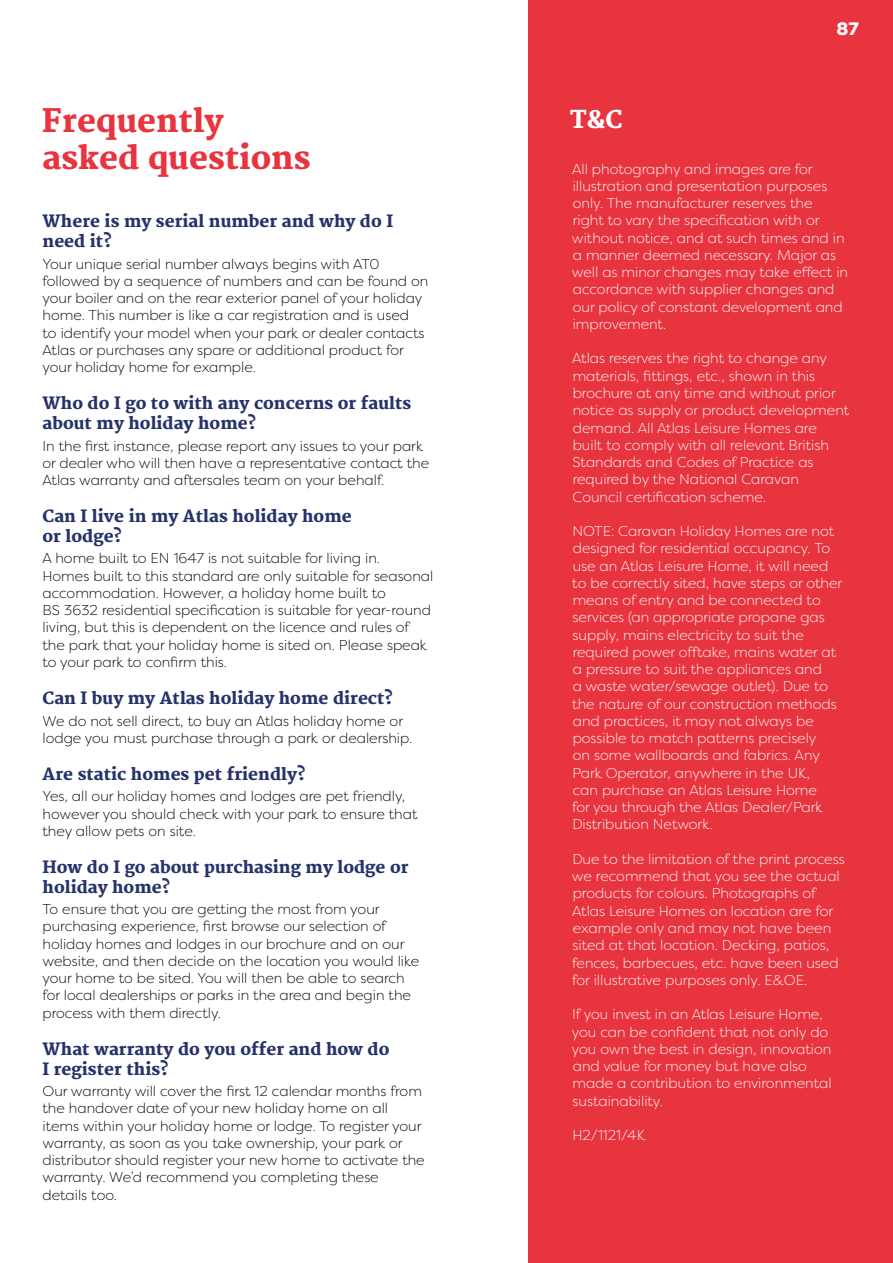
<style>
.page{position:relative;width:893px;height:1263px;background:#fff}
.page>*{position:absolute;margin:0;border:0;box-sizing:border-box;transform-origin:0 0}
.t1{font:800 31.5px "Merriweather";color:#e7343f}
.t2{font:800 24px "Merriweather";color:#fff}
.t3{font:800 18px "Filson Pro";color:#fff}
.t4{font:800 16.5px/19.8px "Merriweather";color:#26336a}
.t5{font:300 14.25px/17.2px "Filson Pro";color:#fff}
.t6{font:300 14.25px/17.2px "Filson Pro";color:#000}
</style>
<div class="page">
<div style="left:528px;top:0;width:365px;height:1263px;background:#e7343f"></div>
<p class="t3" style="left:837px;top:17px;width:24px">87</p>
<h1 class="t1" style="left:42px;top:102px;width:183px">Frequently</h1>
<h2 class="t2" style="left:570px;top:105px;width:54px">T&amp;C</h2>
<h1 class="t1" style="left:43px;top:140px;width:270px">asked questions</h1>
<p class="t4" style="left:43px;top:212px;width:352px">Where is my serial number and why do I need it?</p>
<p class="t6" style="left:43px;top:255px;width:387px">Your unique serial number always begins with AT0 followed by a sequence of numbers and can be found on your boiler and on the rear exterior panel of your holiday home. This number is like a car registration and is used<br>to identify your model when your park or dealer contacts Atlas or purchases any spare or additional product for your holiday home for example.</p>
<p class="t4" style="left:43px;top:394px;width:370px">Who do I go to with any concerns or faults about my holiday home?</p>
<p class="t6" style="left:43px;top:437px;width:388px">In the first instance, please report any issues to your park or dealer who will then have a representative contact the<br>Atlas warranty and aftersales team on your behalf.</p>
<p class="t4" style="left:43px;top:507px;width:311px">Can I live in my Atlas holiday home or lodge?</p>
<p class="t6" style="left:43px;top:549px;width:392px">A home built to EN 1647 is not suitable for living in.<br>Homes built to this standard are only suitable for seasonal accommodation. However, a holiday home built to<br>BS 3632 residential specification is suitable for year-round living, but this is dependent on the licence and rules of the park that your holiday home is sited on. Please speak to your park to confirm this.</p>
<p class="t4" style="left:43px;top:689px;width:352px">Can I buy my Atlas holiday home direct?</p>
<p class="t6" style="left:43px;top:712px;width:371px">We do not sell direct, to buy an Atlas holiday home or lodge you must purchase through a park or dealership.</p>
<p class="t4" style="left:43px;top:765px;width:265px">Are static homes pet friendly?</p>
<p class="t6" style="left:43px;top:787px;width:376px">Yes, all our holiday homes and lodges are pet friendly, however you should check with your park to ensure that they allow pets on site.</p>
<p class="t4" style="left:43px;top:858px;width:368px">How do I go about purchasing my lodge or holiday home?</p>
<p class="t6" style="left:43px;top:900px;width:378px">To ensure that you are getting the most from your purchasing experience, first browse our selection of holiday homes and lodges in our brochure and on our website, and then decide on the location you would like your home to be sited. You will then be able to search for local dealerships or parks in the area and begin the process with them directly.</p>
<p class="t4" style="left:43px;top:1040px;width:348px">What warranty do you offer and how do<br>I register this?</p>
<p class="t6" style="left:43px;top:1082px;width:384px">Our warranty will cover the first 12 calendar months from the handover date of your new holiday home on all items within your holiday home or lodge. To register your warranty, as soon as you take ownership, your park or distributor should register your new home to activate the warranty. We’d recommend you completing these details too.</p>
<p class="t5" style="left:572px;top:160px;width:278px">All photography and images are for illustration and presentation purposes only. The manufacturer reserves the<br>right to vary the specification with or without notice, and at such times and in a manner deemed necessary. Major as well as minor changes may take effect in accordance with supplier changes and our policy of constant development and improvement.</p>
<p class="t5" style="left:572px;top:350px;width:279px">Atlas reserves the right to change any materials, fittings, etc., shown in this brochure at any time and without prior notice as supply or product development demand. All Atlas Leisure Homes are built to comply with all relevant British Standards and Codes of Practice as required by the National Caravan Council certification scheme.</p>
<p class="t5" style="left:572px;top:522px;width:272px">NOTE: Caravan Holiday Homes are not designed for residential occupancy. To use an Atlas Leisure Home, it will need to be correctly sited, have steps or other means of entry and be connected to services (an appropriate propane gas supply, mains electricity to suit the required power offtake, mains water at a pressure to suit the appliances and<br>a waste water/sewage outlet). Due to the nature of our construction methods and practices, it may not always be possible to match patterns precisely<br>on some wallboards and fabrics. Any Park Operator, anywhere in the UK,<br>can purchase an Atlas Leisure Home<br>for you through the Atlas Dealer/Park Distribution Network.</p>
<p class="t5" style="left:572px;top:850px;width:274px">Due to the limitation of the print process we recommend that you see the actual products for colours. Photographs of Atlas Leisure Homes on location are for example only and may not have been sited at that location. Decking, patios, fences, barbecues, etc. have been used for illustrative purposes only. E&amp;OE.</p>
<p class="t5" style="left:572px;top:1005px;width:261px">If you invest in an Atlas Leisure Home, you can be confident that not only do you own the best in design, innovation and value for money but have also made a contribution to environmental sustainability.</p>
<p class="t5" style="left:572px;top:1126px;width:75px">H2/1121/4K</p>
</div>
